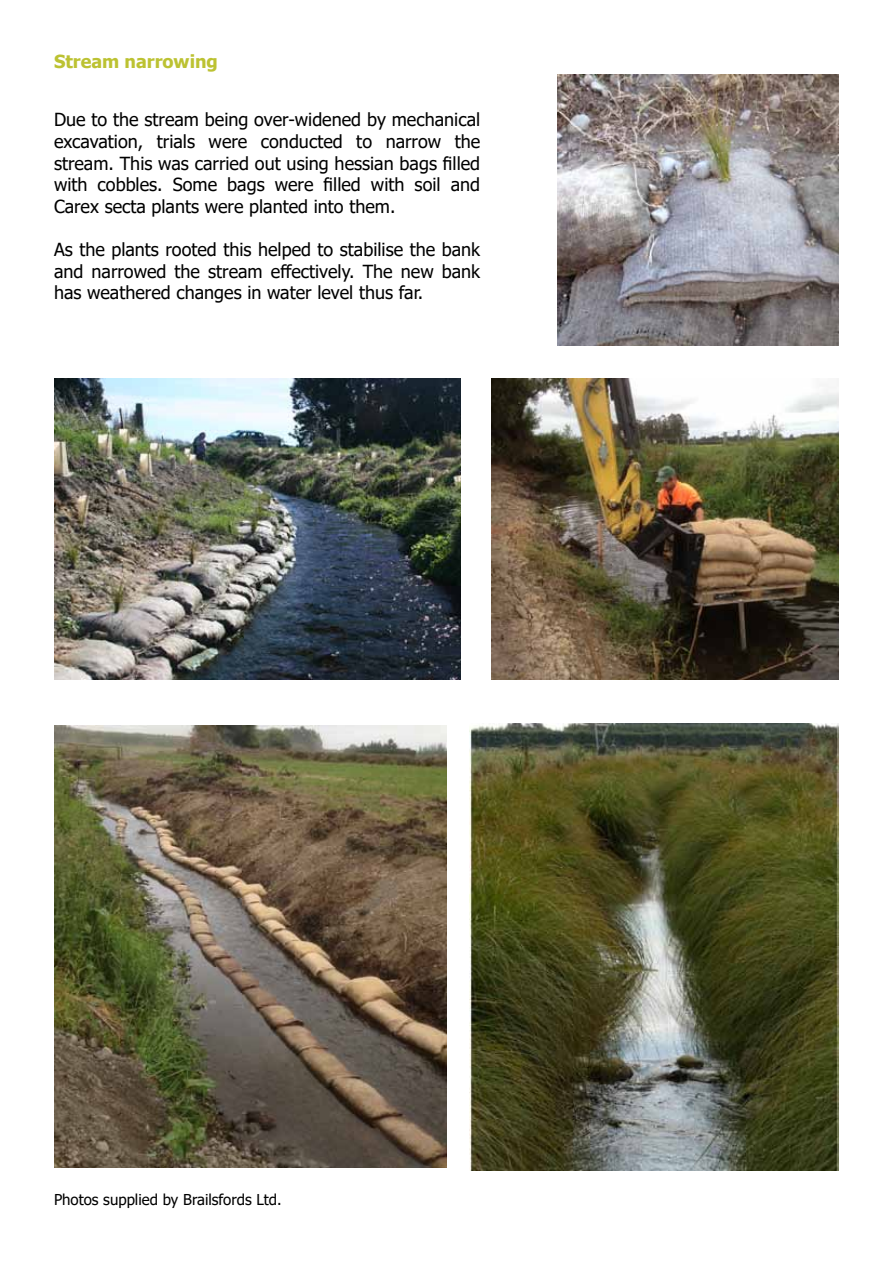
<style>
.page{position:relative;width:893px;height:1263px;background:#fff}
.page>*{position:absolute;margin:0;border:0;box-sizing:border-box;transform-origin:0 0}
.t1{font:18px/21.6px "Tahoma";color:#000;text-align:justify}
.t2{font:700 18px "Tahoma";color:#bcc232}
.t3{font:15px "Tahoma";color:#000}
</style>
<div class="page">
<img style="left:54px;top:378px;width:406px;height:301px">
<img style="left:54px;top:726px;width:392px;height:442px">
<img style="left:470px;top:723px;width:369px;height:447px">
<img style="left:558px;top:75px;width:281px;height:271px">
<img style="left:491px;top:379px;width:348px;height:301px">
<p class="t2" style="left:54px;top:49px;width:165px">Stream narrowing</p>
<p class="t1" style="left:54px;top:110px;width:428px">Due to the stream being over-widened by mechanical excavation, trials were conducted to narrow the stream. This was carried out using hessian bags filled with cobbles. Some bags were filled with soil and Carex secta plants were planted into them.</p>
<p class="t1" style="left:54px;top:240px;width:428px">As the plants rooted this helped to stabilise the bank and narrowed the stream effectively. The new bank has weathered changes in water level thus far.</p>
<p class="t3" style="left:54px;top:1189px;width:229px">Photos supplied by Brailsfords Ltd.</p>
</div>
